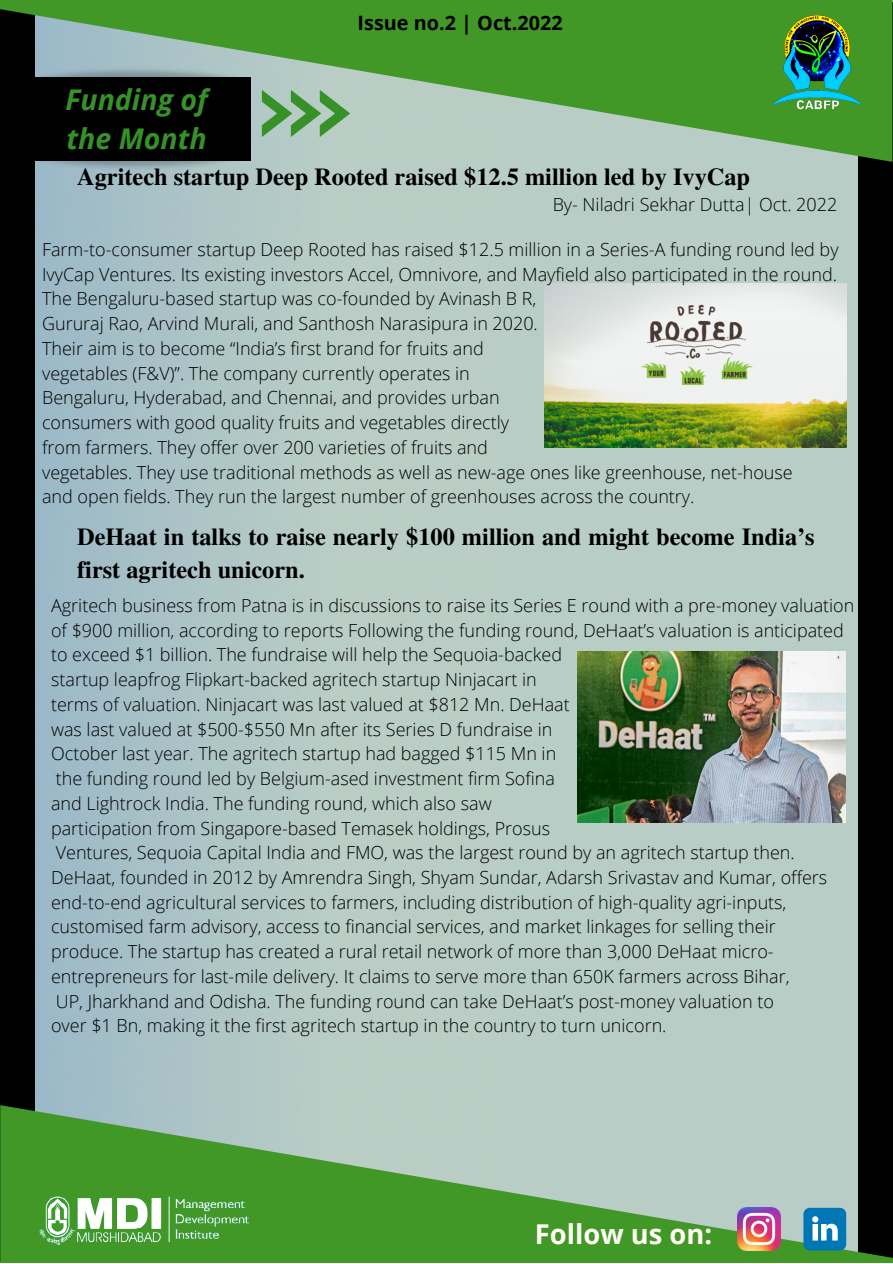
<style>
.page{position:relative;width:893px;height:1264px;background:#fff}
.page>*{position:absolute;margin:0;border:0;box-sizing:border-box;transform-origin:0 0}
.t1{font:italic 700 28.5px/39.3px "Open Sans";color:#369228}
.t2{font:700 27.3px "Open Sans";color:#fffcf6}
.t3{font:700 24.3px/33.8px "Te X Gyre Termes";color:#000}
.t4{font:700 19.8px "Open Sans";color:#000}
.t5{font:300 18px/24.8px "Open Sans";color:#000}
</style>
<div class="page">
<img style="left:35px;top:162px;width:822px;height:943px">
<div style="left:0;top:5px;width:35px;height:1256px;background:#000"></div>
<div style="left:857px;top:2px;width:35px;height:1260px;background:#000"></div>
<svg style="left:0;top:0;width:892px;height:162px;background:#68a45d"></svg>
<svg style="left:0;top:1105px;width:892px;height:157px;background:#78aa72"></svg>
<img style="left:17px;top:139px;width:239px;height:43px">
<img style="left:17px;top:55px;width:239px;height:44px">
<div style="left:22px;top:77px;width:229px;height:83px;background:#000"></div>
<svg style="left:262px;top:90px;width:88px;height:47px;background:#84b487"></svg>
<img style="left:737px;top:1207px;width:43px;height:43px">
<svg style="left:803px;top:1207px;width:43px;height:43px;background:#3392c1"></svg>
<img style="left:750px;top:0;width:130px;height:118px">
<img style="left:32px;top:1187px;width:219px;height:59px">
<img style="left:544px;top:283px;width:302px;height:164px">
<img style="left:577px;top:651px;width:268px;height:171px">
<h1 class="t1" style="left:65px;top:79px;width:144px">Funding of the Month</h1>
<p class="t4" style="left:357px;top:9px;width:206px">Issue no.2 | Oct.2022</p>
<h3 class="t3" style="left:77px;top:159px;width:674px">Agritech startup Deep Rooted raised $12.5 million led by IvyCap</h3>
<p class="t5" style="left:552px;top:191px;width:286px">By- Niladri Sekhar Dutta| Oct. 2022</p>
<p class="t5" style="left:42px;top:236px;width:797px">Farm-to-consumer startup Deep Rooted has raised $12.5 million in a Series-A funding round led by IvyCap Ventures. Its existing investors Accel, Omnivore, and Mayfield also participated in the round.<br>The Bengaluru-based startup was co-founded by Avinash B R,<br>Gururaj Rao, Arvind Murali, and Santhosh Narasipura in 2020.<br>Their aim is to become “India’s first brand for fruits and<br>vegetables (F&amp;V)”. The company currently operates in<br>Bengaluru, Hyderabad, and Chennai, and provides urban<br>consumers with good quality fruits and vegetables directly<br>from farmers. They offer over 200 varieties of fruits and<br>vegetables. They use traditional methods as well as new-age ones like greenhouse, net-house<br>and open fields. They run the largest number of greenhouses across the country.</p>
<h3 class="t3" style="left:77px;top:518px;width:739px">DeHaat in talks to raise nearly $100 million and might become India’s first agritech unicorn.</h3>
<p class="t5" style="left:51px;top:592px;width:804px">Agritech business from Patna is in discussions to raise its Series E round with a pre-money valuation of $900 million, according to reports Following the funding round, DeHaat’s valuation is anticipated to exceed $1 billion. The fundraise will help the Sequoia-backed<br>startup leapfrog Flipkart-backed agritech startup Ninjacart in<br>terms of valuation. Ninjacart was last valued at $812 Mn. DeHaat<br>was last valued at $500-$550 Mn after its Series D fundraise in<br>October last year. The agritech startup had bagged $115 Mn in<br>the funding round led by Belgium-ased investment firm Sofina<br>and Lightrock India. The funding round, which also saw<br>participation from Singapore-based Temasek holdings, Prosus<br>Ventures, Sequoia Capital India and FMO, was the largest round by an agritech startup then.<br>DeHaat, founded in 2012 by Amrendra Singh, Shyam Sundar, Adarsh Srivastav and Kumar, offers end-to-end agricultural services to farmers, including distribution of high-quality agri-inputs, customised farm advisory, access to financial services, and market linkages for selling their<br>produce. The startup has created a rural retail network of more than 3,000 DeHaat micro&shy;entrepreneurs for last-mile delivery. It claims to serve more than 650K farmers across Bihar,<br>UP, Jharkhand and Odisha. The funding round can take DeHaat’s post-money valuation to<br>over $1 Bn, making it the first agritech startup in the country to turn unicorn.</p>
<h2 class="t2" style="left:535px;top:1214px;width:179px">Follow us on:</h2>
</div>
